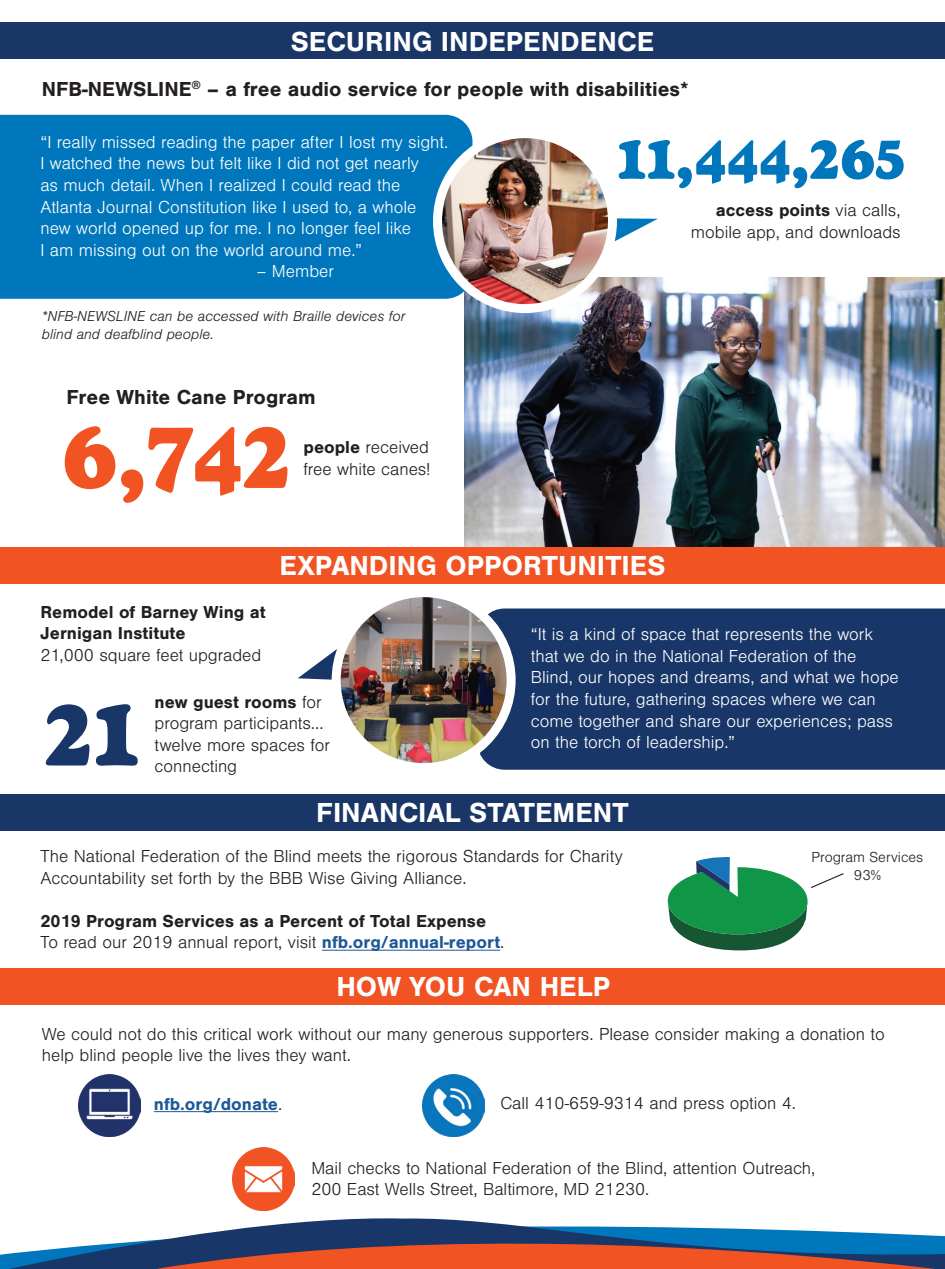
<style>
.page{position:relative;width:945px;height:1269px;background:#fff}
.page>*{position:absolute;margin:0;border:0;box-sizing:border-box;transform-origin:0 0}
.t1{font:90px "Goudy Heavyface BT";color:#f15322}
.t2{font:90px "Goudy Heavyface BT";color:#183667}
.t3{font:57px "Goudy Heavyface BT";color:#0076bc}
.t4{font:700 28.5px "Nimbus San";color:#fff}
.t5{font:700 21px "Nimbus San";color:#231f20}
.t6{font:300 18px/21.6px "Nimbus San";color:#231f20}
.t7{font:300 18px/21.6px "Nimbus San";color:#fff}
.t8{font:700 18px/21.6px "Nimbus San";color:#231f20}
.t9{font:700 18px "Nimbus San";color:#1e5896}
.t10{font:italic 300 15px/18px "Nimbus San";color:#231f20}
.t11{font:300 15px "Nimbus San";color:#231f20}
.s1{font-weight:700}
.s2{font-weight:700;color:#1e5896}
.s3{font-weight:300;color:#231f20}
</style>
<div class="page">
<img style="left:465px;top:277px;width:480px;height:270px">
<div style="left:0;top:968px;width:945px;height:37px;background:#f15322"></div>
<div style="left:0;top:794px;width:945px;height:37px;background:#193667"></div>
<div style="left:0;top:547px;width:945px;height:37px;background:#f15322"></div>
<div style="left:0;top:23px;width:945px;height:36px;background:#193667"></div>
<svg style="left:612px;top:218px;width:46px;height:66px"></svg>
<svg style="left:668px;top:857px;width:176px;height:93px"></svg>
<svg style="left:0;top:1171px;width:945px;height:98px"></svg>
<div style="left:0;top:115px;width:472px;height:184px;background:#0077bd"></div>
<img style="left:438px;top:138px;width:174px;height:168px">
<div style="left:433px;top:129px;width:184px;height:184px;border:9px solid #fff;border-radius:50%"></div>
<div style="left:479px;top:609px;width:466px;height:161px;background:#183667"></div>
<svg style="left:298px;top:648px;width:40px;height:32px"></svg>
<img style="left:336px;top:593px;width:175px;height:175px;border-radius:87px">
<div style="left:332px;top:588px;width:184px;height:184px;border:9px solid #fff;border-radius:50%"></div>
<hr style="left:322px;top:950px;width:178px;height:1px;background:#1e5896">
<hr style="left:154px;top:1111px;width:124px;height:1px;background:#1e5896">
<img style="left:233px;top:1148px;width:62px;height:62px">
<img style="left:78px;top:1074px;width:62px;height:63px">
<img style="left:423px;top:1074px;width:62px;height:63px">
<h2 class="t4" style="left:291px;top:26px;width:365px">SECURING INDEPENDENCE</h2>
<p class="t5" style="left:42px;top:77px;width:648px">NFB-NEWSLINE<sup>®</sup> – a free audio service for people with disabilities*</p>
<p class="t7" style="left:40px;top:132px;width:409px">“I really missed reading the paper after I lost my sight.<br>I watched the news but felt like I did not get nearly<br>as much detail. When I realized I could read the Atlanta Journal Constitution like I used to, a whole new world opened up for me. I no longer feel like<br>I am missing out on the world around me.”</p>
<p class="t7" style="left:256px;top:261px;width:79px">– Member</p>
<p class="t3" style="left:617px;top:126px;width:289px">11,444,265</p>
<p class="t6" style="left:691px;top:200px;width:211px;text-align:right"><span class="s1">access points</span> via calls, mobile app, and downloads</p>
<p class="t10" style="left:42px;top:307px;width:365px">*NFB-NEWSLINE can be accessed with Braille devices for blind and deafblind people.</p>
<p class="t5" style="left:67px;top:385px;width:251px">Free White Cane Program</p>
<p class="t1" style="left:62px;top:404px;width:231px">6,742</p>
<p class="t6" style="left:303px;top:437px;width:129px"><span class="s1">people</span> received free white canes!</p>
<h2 class="t4" style="left:279px;top:550px;width:388px">EXPANDING OPPORTUNITIES</h2>
<p class="t8" style="left:41px;top:601px;width:227px">Remodel of Barney Wing at<br>Jernigan Institute</p>
<p class="t6" style="left:41px;top:644px;width:222px">21,000 square feet upgraded</p>
<p class="t7" style="left:531px;top:624px;width:369px">“It is a kind of space that represents the work that we do in the National Federation of the Blind, our hopes and dreams, and what we hope for the future, gathering spaces where we can come together and share our experiences; pass on the torch of leadership.”</p>
<p class="t2" style="left:45px;top:681px;width:96px">21</p>
<p class="t6" style="left:155px;top:691px;width:177px"><span class="s1">new guest rooms</span> for program participants... twelve more spaces for connecting</p>
<h2 class="t4" style="left:316px;top:796px;width:314px">FINANCIAL STATEMENT</h2>
<p class="t6" style="left:41px;top:846px;width:584px">The National Federation of the Blind meets the rigorous Standards for Charity<br>Accountability set forth by the BBB Wise Giving Alliance.</p>
<p class="t8" style="left:41px;top:910px;width:447px">2019 Program Services as a Percent of Total Expense</p>
<p class="t6" style="left:41px;top:932px;width:465px">To read our 2019 annual report, visit <span class="s2">nfb.org/annual-report</span>.</p>
<p class="t11" style="left:812px;top:849px;width:113px">Program Services</p>
<p class="t11" style="left:854px;top:867px;width:29px">93%</p>
<h2 class="t4" style="left:336px;top:971px;width:275px">HOW YOU CAN HELP</h2>
<p class="t6" style="left:42px;top:1023px;width:844px">We could not do this critical work without our many generous supporters. Please consider making a donation to help blind people live the lives they want.</p>
<p class="t9" style="left:154px;top:1094px;width:130px">nfb.org/donate<span class="s3">.</span></p>
<p class="t6" style="left:500px;top:1093px;width:297px">Call 410-659-9314 and press option 4.</p>
<p class="t6" style="left:311px;top:1158px;width:506px">Mail checks to National Federation of the Blind, attention Outreach,<br>200 East Wells Street, Baltimore, MD 21230.</p>
</div>
